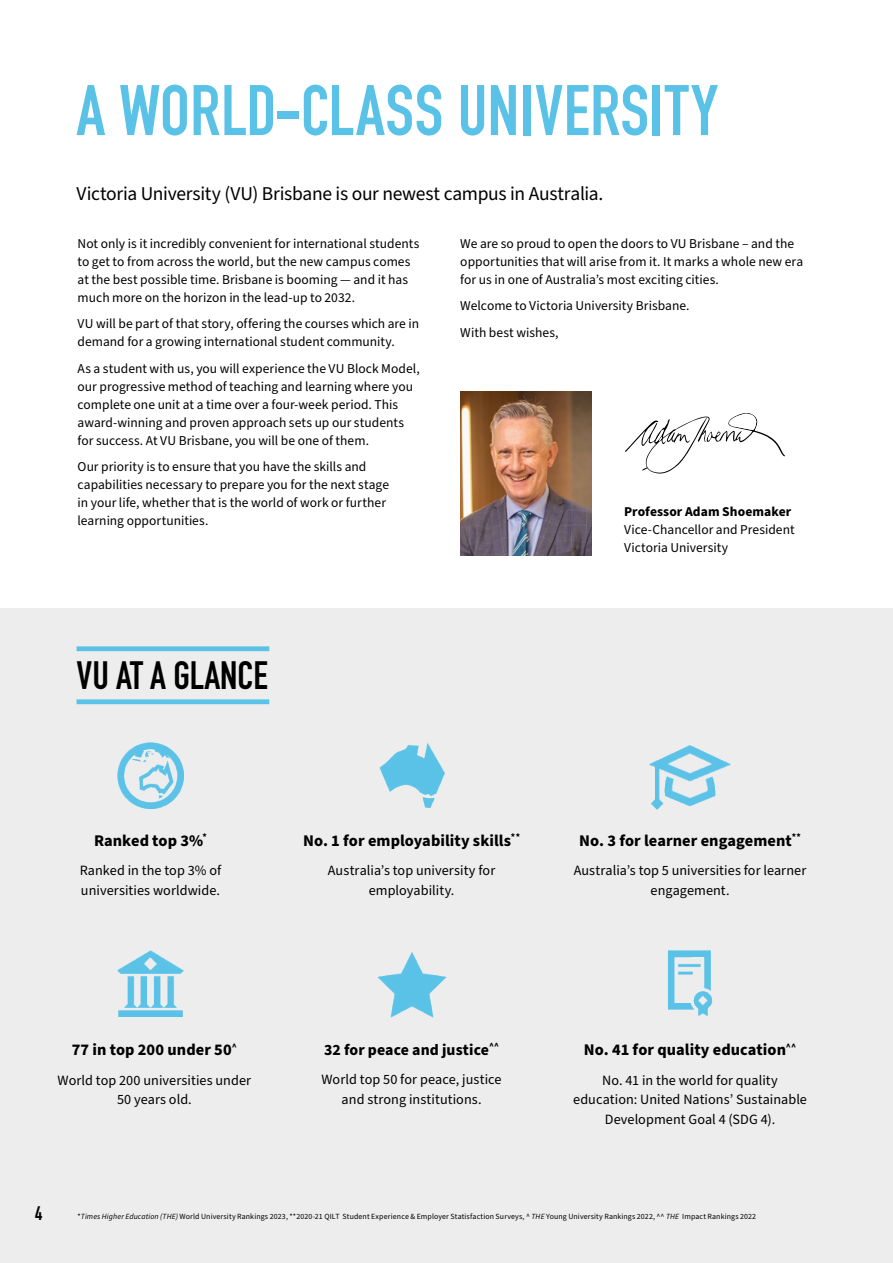
<style>
.page{position:relative;width:893px;height:1263px;background:#fff}
.page>*{position:absolute;margin:0;border:0;box-sizing:border-box;transform-origin:0 0}
.t1{font:75px "Engschrift DIND";letter-spacing:.005em;color:#5bc2e7}
.t2{font:39px "DIN Engschrift LT Pro";color:#000}
.t3{font:19.5px "Source Sans Pro";letter-spacing:-.015em;color:#000}
.t4{font:19.35px "DIN Engschrift LT Pro";color:#000}
.t5{font:700 16.35px "Source Sans Pro";letter-spacing:.005em;color:#000}
.t6{font:700 15.75px "Source Sans Pro";letter-spacing:.005em;color:#000}
.t7{font:14.25px/19.5px "Source Sans Pro";letter-spacing:.005em;color:#000;text-align:center}
.t8{font:13.5px/18px "Source Sans Pro";color:#000}
.t9{font:700 13.5px "Source Sans Pro";letter-spacing:.005em;color:#000}
.t10{font:7.8px "Source Sans Pro";letter-spacing:.015em;color:#000}
.s1{font-style:italic}
</style>
<div class="page">
<svg style="left:625px;top:413px;width:160px;height:61px"></svg>
<img style="left:460px;top:392px;width:131px;height:163px">
<div style="left:0;top:608px;width:893px;height:655px;background:#ededed"></div>
<img style="left:379px;top:743px;width:65px;height:65px">
<img style="left:118px;top:950px;width:65px;height:66px">
<img style="left:649px;top:745px;width:82px;height:65px">
<img style="left:118px;top:743px;width:65px;height:65px">
<img style="left:667px;top:950px;width:46px;height:66px">
<img style="left:377px;top:952px;width:69px;height:66px">
<div style="left:77px;top:646px;width:192px;height:5px;background:#5bc2e7"></div>
<div style="left:77px;top:699px;width:192px;height:5px;background:#5bc2e7"></div>
<h1 class="t1" style="left:77px;top:70px;width:643px">A WORLD-CLASS UNIVERSITY</h1>
<h3 class="t3" style="left:77px;top:181px;width:528px">Victoria University (VU) Brisbane is our newest campus in Australia.</h3>
<p class="t8" style="left:78px;top:235px;width:343px">Not only is it incredibly convenient for international students to get to from across the world, but the new campus comes at the best possible time. Brisbane is booming — and it has much more on the horizon in the lead-up to 2032.</p>
<p class="t8" style="left:78px;top:315px;width:343px">VU will be part of that story, offering the courses which are in demand for a growing international student community.</p>
<p class="t8" style="left:78px;top:360px;width:344px">As a student with us, you will experience the VU Block Model, our progressive method of teaching and learning where you complete one unit at a time over a four-week period. This award-winning and proven approach sets up our students for success. At VU Brisbane, you will be one of them.</p>
<p class="t8" style="left:78px;top:458px;width:313px">Our priority is to ensure that you have the skills and capabilities necessary to prepare you for the next stage in your life, whether that is the world of work or further learning opportunities.</p>
<p class="t8" style="left:460px;top:235px;width:344px">We are so proud to open the doors to VU Brisbane – and the opportunities that will arise from it. It marks a whole new era for us in one of Australia’s most exciting cities.</p>
<p class="t8" style="left:460px;top:293px;width:231px;line-height:26.5px">Welcome to Victoria University Brisbane.<br>With best wishes,</p>
<p class="t9" style="left:624px;top:502px;width:169px">Professor Adam Shoemaker</p>
<p class="t8" style="left:624px;top:521px;width:172px">Vice-Chancellor and President<br>Victoria University</p>
<h2 class="t2" style="left:77px;top:653px;width:193px">VU AT A GLANCE</h2>
<p class="t5" style="left:94px;top:829px;width:114px">Ranked top 3%<sup>*</sup></p>
<p class="t7" style="left:80px;top:861px;width:143px;text-align:left">Ranked in the top 3% of universities worldwide.</p>
<p class="t5" style="left:303px;top:829px;width:218px">No. 1 for employability skills<sup>**</sup></p>
<p class="t7" style="left:328px;top:861px;width:169px">Australia’s top university for employability.</p>
<p class="t5" style="left:579px;top:829px;width:223px">No. 3 for learner engagement<sup>**</sup></p>
<p class="t7" style="left:574px;top:861px;width:234px">Australia’s top 5 universities for learner engagement.</p>
<p class="t5" style="left:72px;top:1038px;width:167px">77 in top 200 under 50<sup>^</sup></p>
<p class="t7" style="left:58px;top:1071px;width:195px">World top 200 universities under<br>50 years old.</p>
<p class="t6" style="left:324px;top:1038px;width:177px">32 for peace and justice<sup>^^</sup></p>
<p class="t7" style="left:322px;top:1070px;width:182px">World top 50 for peace, justice and strong institutions.</p>
<p class="t5" style="left:584px;top:1038px;width:214px">No. 41 for quality education<sup>^^</sup></p>
<p class="t7" style="left:573px;top:1071px;width:235px">No. 41 in the world for quality education: United Nations’ Sustainable<br>Development Goal 4 (SDG 4).</p>
<h3 class="t4" style="left:35px;top:1202px;width:9px">4</h3>
<p class="t10" style="left:78px;top:1211px;width:680px">*<span class="s1">Times Higher Education (THE)</span> World University Rankings 2023, **2020-21 QILT Student Experience &amp; Employer Statisfaction Surveys, ^ <span class="s1">THE</span> Young University Rankings 2022, ^^ <span class="s1">THE</span> Impact Rankings 2022</p>
</div>
